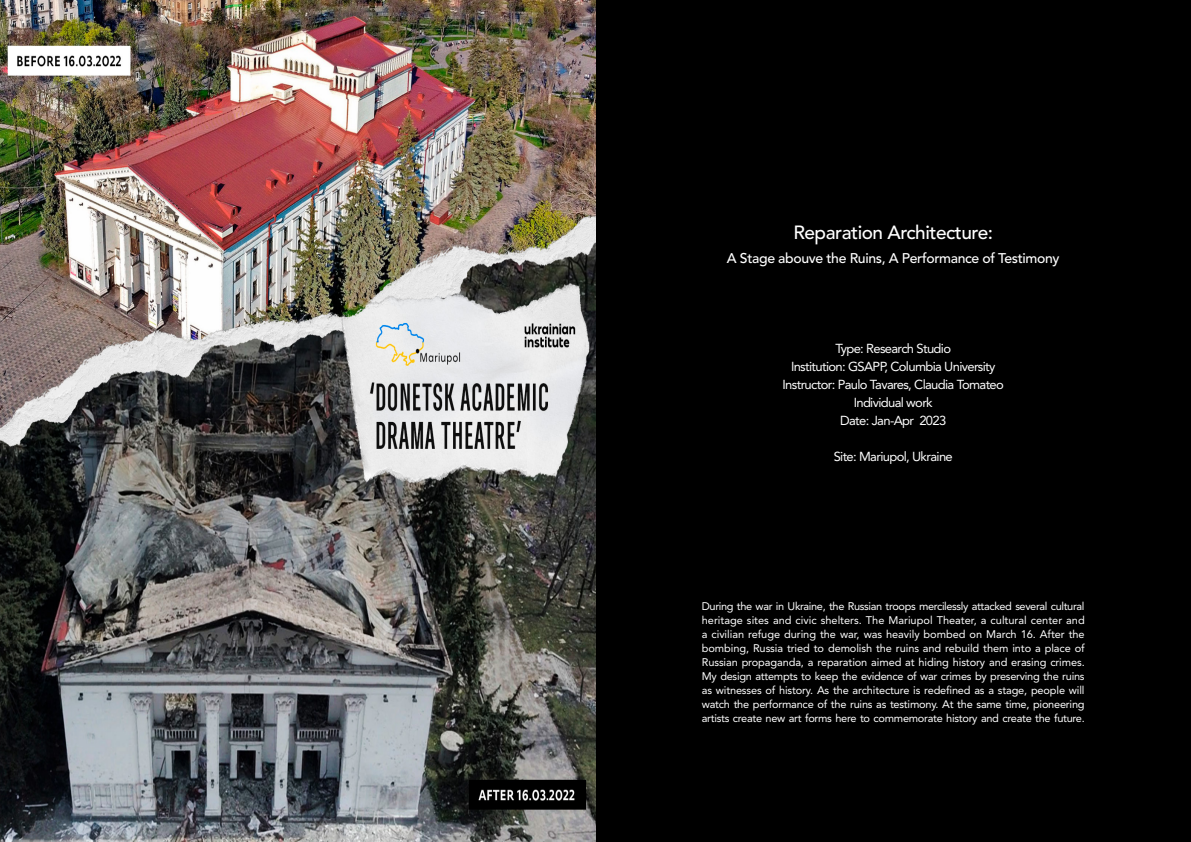
<style>
.page{position:relative;width:1191px;height:842px;background:#000}
.page>*{position:absolute;margin:0;border:0;box-sizing:border-box;transform-origin:0 0}
.大标题_14-65medium_中{font:500 19px "Avenir LT Std";letter-spacing:-.025em;color:#fff}
.大标题_14-65medium_中-2{font:500 14px "Avenir LT Std";letter-spacing:-.025em;color:#fff}
.正文_65medium_左{font:13px "Avenir LT Std";letter-spacing:-.05em;color:#fff}
.正文_65medium_左-2{font:11px/14px "Avenir LT Std";letter-spacing:-.025em;color:#fff;text-align:justify}
</style>
<div class="page">
<img style="left:0;top:0;width:595px;height:842px">
<p class="大标题_14-65medium_中" style="left:793px;top:222px;width:201px">Reparation Architecture:</p>
<p class="大标题_14-65medium_中-2" style="left:727px;top:250px;width:334px">A Stage abouve the Ruins, A Performance of Testimony</p>
<p class="正文_65medium_左" style="left:835px;top:341px;width:117px">Type: Research Studio</p>
<p class="正文_65medium_左" style="left:791px;top:359px;width:206px">Institution: GSAPP, Columbia University</p>
<p class="正文_65medium_左" style="left:782px;top:377px;width:223px">Instructor: Paulo Tavares, Claudia Tomateo</p>
<p class="正文_65medium_左" style="left:853px;top:395px;width:81px">Individual work</p>
<p class="正文_65medium_左" style="left:840px;top:413px;width:108px">Date: Jan-Apr 2023</p>
<p class="正文_65medium_左" style="left:833px;top:449px;width:121px">Site: Mariupol, Ukraine</p>
<p class="正文_65medium_左-2" style="left:702px;top:599px;width:384px">During the war in Ukraine, the Russian troops mercilessly attacked several cultural heritage sites and civic shelters. The Mariupol Theater, a cultural center and a civilian refuge during the war, was heavily bombed on March 16. After the bombing, Russia tried to demolish the ruins and rebuild them into a place of Russian propaganda, a reparation aimed at hiding history and erasing crimes.<br>My design attempts to keep the evidence of war crimes by preserving the ruins as witnesses of history. As the architecture is redefined as a stage, people will watch the performance of the ruins as testimony. At the same time, pioneering artists create new art forms here to commemorate history and create the future.</p>
</div>
